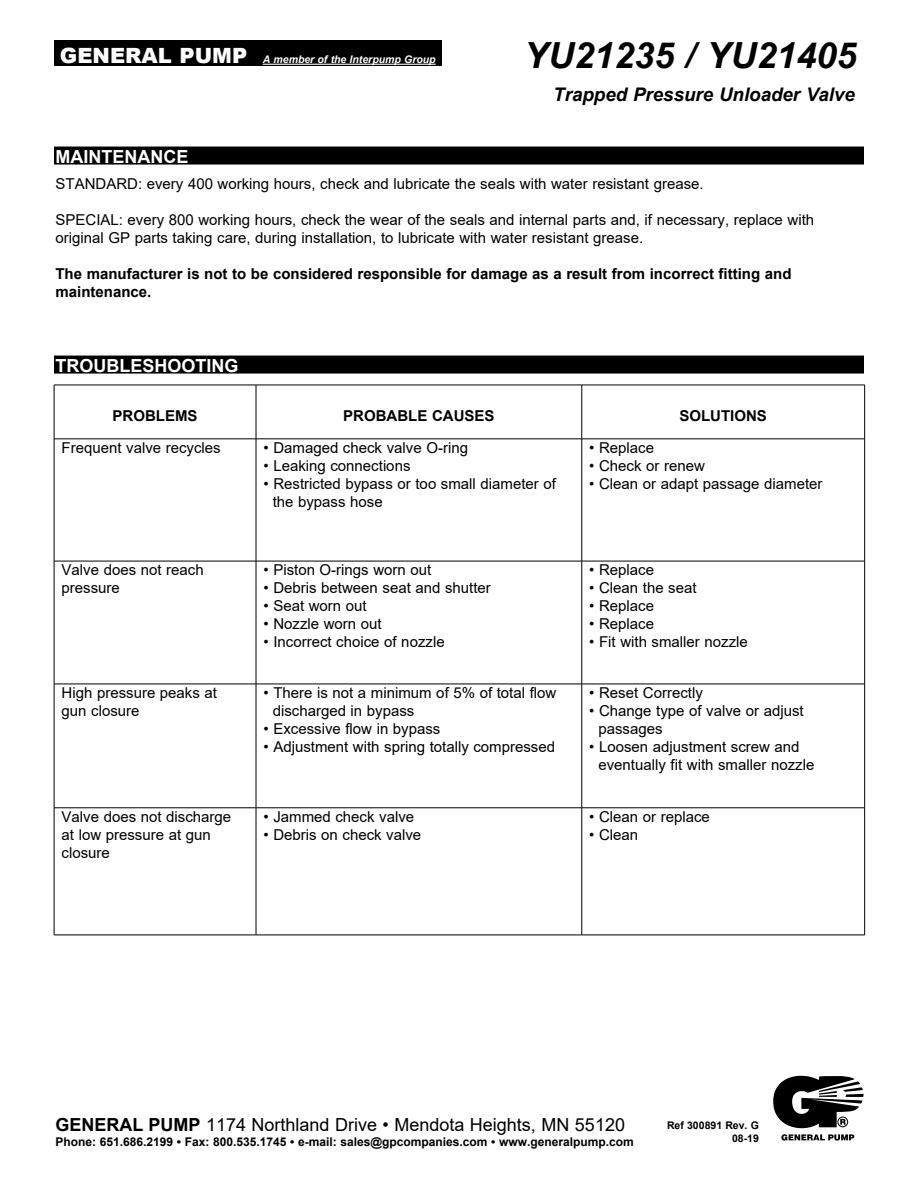
<style>
.page{position:relative;width:918px;height:1188px;background:#fff}
.page>*{position:absolute;margin:0;border:0;box-sizing:border-box;transform-origin:0 0}
.t1{font:italic 700 36px "Arial";color:#000}
.t2{font:italic 700 18.75px "Arial";color:#000}
.t3{font:18px "Arial";color:#000}
.t4{font:700 18px "Arial";color:#fff}
.t5{font:15px/18px "Arial";color:#000}
.t6{font:700 15px/18px "Arial";color:#000}
.t7{font:700 12px "Arial";color:#000}
.t8{font:italic 700 10.5px "Arial";color:#fff}
.t9{font:700 10.5px/12.6px "Arial";color:#000;text-align:right}
.s1{font-weight:900;font-style:normal;font-size:21px}
.s2{font-weight:700}
</style>
<div class="page">
<svg style="left:55px;top:386px;width:809px;height:549px"></svg>
<hr style="left:54px;top:385px;width:202px;height:1px;background:#000">
<hr style="left:54px;top:385px;width:1px;height:54px;background:#000">
<hr style="left:256px;top:385px;width:326px;height:1px;background:#000">
<hr style="left:256px;top:385px;width:1px;height:54px;background:#000">
<hr style="left:582px;top:385px;width:283px;height:1px;background:#000">
<hr style="left:582px;top:385px;width:1px;height:54px;background:#000">
<hr style="left:864px;top:385px;width:1px;height:54px;background:#000">
<hr style="left:54px;top:439px;width:202px;height:1px;background:#000">
<hr style="left:54px;top:439px;width:1px;height:122px;background:#000">
<hr style="left:256px;top:439px;width:326px;height:1px;background:#000">
<hr style="left:256px;top:439px;width:1px;height:122px;background:#000">
<hr style="left:582px;top:439px;width:283px;height:1px;background:#000">
<hr style="left:582px;top:439px;width:1px;height:122px;background:#000">
<hr style="left:864px;top:439px;width:1px;height:122px;background:#000">
<hr style="left:54px;top:561px;width:202px;height:1px;background:#000">
<hr style="left:54px;top:561px;width:1px;height:123px;background:#000">
<hr style="left:256px;top:561px;width:326px;height:1px;background:#000">
<hr style="left:256px;top:561px;width:1px;height:123px;background:#000">
<hr style="left:582px;top:561px;width:283px;height:1px;background:#000">
<hr style="left:582px;top:561px;width:1px;height:123px;background:#000">
<hr style="left:864px;top:561px;width:1px;height:123px;background:#000">
<hr style="left:54px;top:684px;width:202px;height:1px;background:#000">
<hr style="left:54px;top:684px;width:1px;height:124px;background:#000">
<hr style="left:256px;top:684px;width:326px;height:1px;background:#000">
<hr style="left:256px;top:684px;width:1px;height:124px;background:#000">
<hr style="left:582px;top:684px;width:283px;height:1px;background:#000">
<hr style="left:582px;top:684px;width:1px;height:124px;background:#000">
<hr style="left:864px;top:684px;width:1px;height:124px;background:#000">
<hr style="left:54px;top:808px;width:202px;height:1px;background:#000">
<hr style="left:54px;top:808px;width:1px;height:127px;background:#000">
<hr style="left:256px;top:808px;width:326px;height:1px;background:#000">
<hr style="left:256px;top:808px;width:1px;height:127px;background:#000">
<hr style="left:582px;top:808px;width:283px;height:1px;background:#000">
<hr style="left:582px;top:808px;width:1px;height:127px;background:#000">
<hr style="left:864px;top:808px;width:1px;height:127px;background:#000">
<hr style="left:54px;top:935px;width:202px;height:1px;background:#000">
<hr style="left:256px;top:935px;width:326px;height:1px;background:#000">
<hr style="left:582px;top:935px;width:283px;height:1px;background:#000">
<div style="left:54px;top:356px;width:810px;height:18px;background:#000"></div>
<svg style="left:773px;top:1075px;width:90px;height:66px"></svg>
<div style="left:54px;top:40px;width:388px;height:26px;background:#000"></div>
<hr style="left:263px;top:64px;width:173px;height:1px;background:#fff">
<div style="left:54px;top:147px;width:810px;height:18px;background:#000"></div>
<p class="t8" style="left:60px;top:52px;width:377px"><span class="s1">GENERAL PUMP</span> A member of the Interpump Group</p>
<h1 class="t1" style="left:524px;top:32px;width:334px">YU21235 / YU21405</h1>
<p class="t2" style="left:553px;top:82px;width:303px">Trapped Pressure Unloader Valve</p>
<p class="t4" style="left:56px;top:144px;width:134px">MAINTENANCE</p>
<p class="t5" style="left:56px;top:174px;width:650px">STANDARD: every 400 working hours, check and lubricate the seals with water resistant grease.</p>
<p class="t5" style="left:56px;top:210px;width:760px">SPECIAL: every 800 working hours, check the wear of the seals and internal parts and, if necessary, replace with original GP parts taking care, during installation, to lubricate with water resistant grease.</p>
<p class="t6" style="left:56px;top:265px;width:738px">The manufacturer is not to be considered responsible for damage as a result from incorrect fitting and maintenance.</p>
<p class="t4" style="left:56px;top:353px;width:185px">TROUBLESHOOTING</p>
<p class="t6" style="left:113px;top:407px;width:87px">PROBLEMS</p>
<p class="t6" style="left:343px;top:407px;width:153px">PROBABLE CAUSES</p>
<p class="t6" style="left:679px;top:407px;width:89px">SOLUTIONS</p>
<p class="t5" style="left:62px;top:438px;width:161px">Frequent valve recycles</p>
<p class="t5" style="left:264px;top:438px;width:206px">• Damaged check valve O-ring</p>
<p class="t5" style="left:264px;top:456px;width:148px">• Leaking connections</p>
<p class="t5" style="left:273px;top:474px;width:285px;text-indent:-9px">• Restricted bypass or too small diameter of the bypass hose</p>
<p class="t5" style="left:589px;top:438px;width:66px">• Replace</p>
<p class="t5" style="left:589px;top:456px;width:117px">• Check or renew</p>
<p class="t5" style="left:589px;top:474px;width:235px">• Clean or adapt passage diameter</p>
<p class="t5" style="left:62px;top:561px;width:144px">Valve does not reach pressure</p>
<p class="t5" style="left:264px;top:561px;width:169px">• Piston O-rings worn out</p>
<p class="t5" style="left:264px;top:579px;width:229px">• Debris between seat and shutter</p>
<p class="t5" style="left:264px;top:597px;width:105px">• Seat worn out</p>
<p class="t5" style="left:264px;top:615px;width:120px">• Nozzle worn out</p>
<p class="t5" style="left:264px;top:633px;width:183px">• Incorrect choice of nozzle</p>
<p class="t5" style="left:62px;top:683px;width:157px">High pressure peaks at gun closure</p>
<p class="t5" style="left:273px;top:683px;width:285px;text-indent:-9px">• There is not a minimum of 5% of total flow discharged in bypass</p>
<p class="t5" style="left:264px;top:719px;width:178px">• Excessive flow in bypass</p>
<p class="t5" style="left:264px;top:737px;width:293px">• Adjustment with spring totally compressed</p>
<p class="t5" style="left:62px;top:807px;width:171px">Valve does not discharge at low pressure at gun closure</p>
<p class="t5" style="left:264px;top:807px;width:152px">• Jammed check valve</p>
<p class="t5" style="left:264px;top:825px;width:159px">• Debris on check valve</p>
<p class="t5" style="left:589px;top:561px;width:66px">• Replace</p>
<p class="t5" style="left:589px;top:579px;width:109px">• Clean the seat</p>
<p class="t5" style="left:589px;top:597px;width:66px">• Replace</p>
<p class="t5" style="left:589px;top:615px;width:66px">• Replace</p>
<p class="t5" style="left:589px;top:633px;width:160px">• Fit with smaller nozzle</p>
<p class="t5" style="left:589px;top:683px;width:115px">• Reset Correctly</p>
<p class="t5" style="left:598px;top:701px;width:207px;text-indent:-9px">• Change type of valve or adjust passages</p>
<p class="t5" style="left:598px;top:737px;width:217px;text-indent:-9px">• Loosen adjustment screw and eventually fit with smaller nozzle</p>
<p class="t5" style="left:589px;top:807px;width:122px">• Clean or replace</p>
<p class="t5" style="left:589px;top:825px;width:51px">• Clean</p>
<p class="t3" style="left:56px;top:1112px;width:571px"><span class="s2">GENERAL PUMP</span> 1174 Northland Drive • Mendota Heights, MN 55120</p>
<p class="t7" style="left:56px;top:1133px;width:580px">Phone: 651.686.2199 • Fax: 800.535.1745 • e-mail: sales@gpcompanies.com • www.generalpump.com</p>
<p class="t9" style="left:667px;top:1119px;width:93px">Ref 300891 Rev. G<br>08-19</p>
</div>
